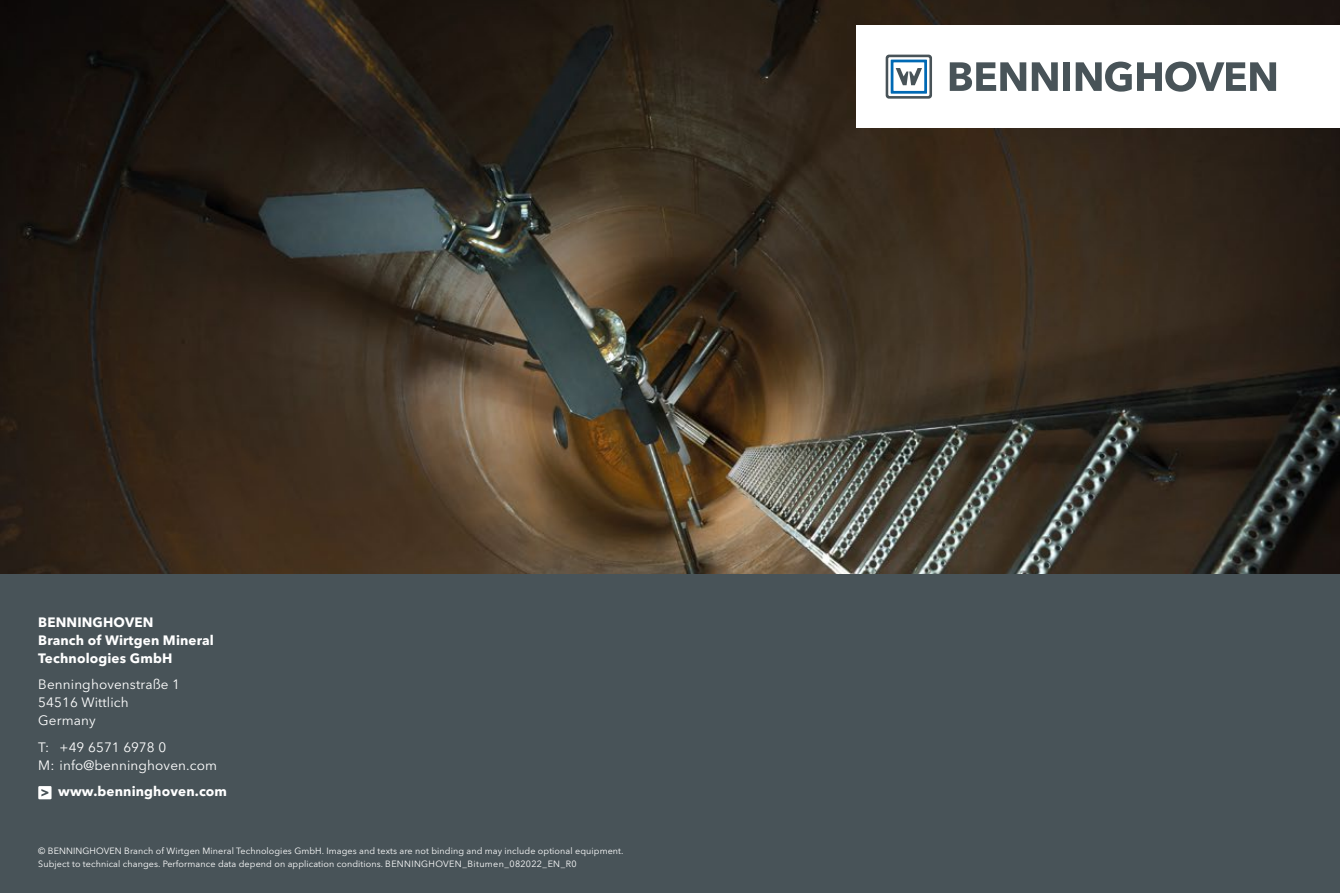
<style>
.page{position:relative;width:1340px;height:893px;background:#fff}
.page>*{position:absolute;margin:0;border:0;box-sizing:border-box;transform-origin:0 0}
.t1{font:13.5px/18px "Avenir Next LT Pro";letter-spacing:.01em;color:#fff}
.t2{font:700 13.5px/18px "Avenir Next LT Pro";letter-spacing:.01em;color:#fff}
.t3{font:9px/13.5px "Avenir Next LT Pro";letter-spacing:.01em;color:#fff}
</style>
<div class="page">
<img style="left:0;top:0;width:1339px;height:574px">
<div style="left:0;top:574px;width:1339px;height:319px;background:#485358"></div>
<div style="left:856px;top:26px;width:483px;height:102px;background:#fff"></div>
<svg style="left:949px;top:62px;width:108px;height:29px"></svg>
<div style="left:1063px;top:62px;width:7px;height:29px;background:#485358"></div>
<svg style="left:1075px;top:62px;width:201px;height:30px"></svg>
<svg style="left:885px;top:55px;width:47px;height:44px"></svg>
<svg style="left:38px;top:786px;width:14px;height:13px"></svg>
<h1 class="t2" style="left:38px;top:613px;width:177px">BENNINGHOVEN<br>Branch of Wirtgen Mineral<br>Technologies GmbH</h1>
<h1 class="t1" style="left:38px;top:676px;width:143px">Benninghovenstraße 1<br>54516 Wittlich<br>Germany</h1>
<h1 class="t1" style="left:38px;top:738px;width:180px">T: +49 6571 6978 0<br>M: info@benninghoven.com</h1>
<h1 class="t2" style="left:58px;top:782px;width:170px">www.benninghoven.com</h1>
<p class="t3" style="left:38px;top:844px;width:587px">© BENNINGHOVEN Branch of Wirtgen Mineral Technologies GmbH. Images and texts are not binding and may include optional equipment.<br>Subject to technical changes. Performance data depend on application conditions. BENNINGHOVEN_Bitumen_082022_EN_R0</p>
</div>
